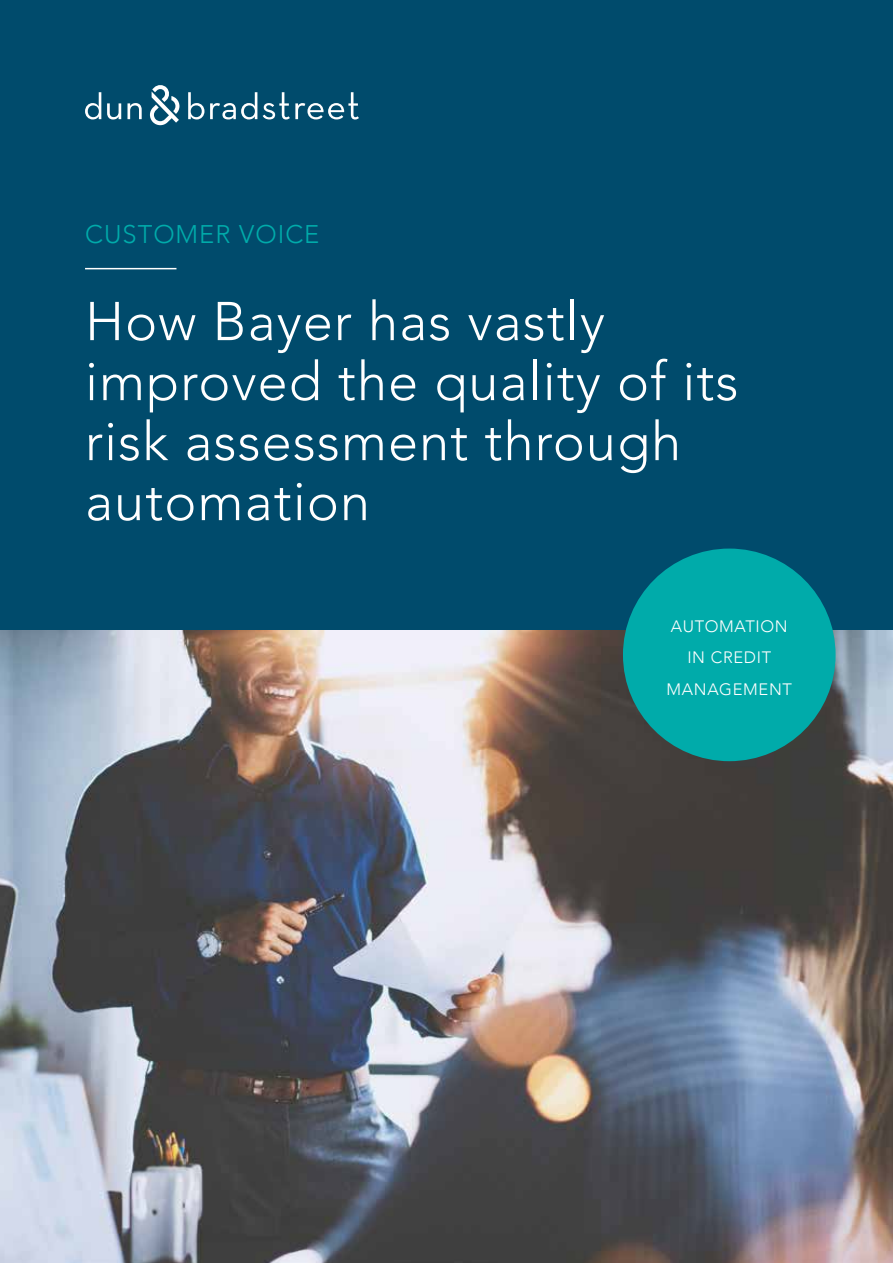
<style>
.page{position:relative;width:893px;height:1263px;background:#fff}
.page>*{position:absolute;margin:0;border:0;box-sizing:border-box;transform-origin:0 0}
.t1{font:300 54px/60px "Avenir";letter-spacing:.02em;color:#fff}
.t2{font:300 25.5px "Avenir";letter-spacing:.04em;color:#00abaa}
.t3{font:300 16.5px/31.5px "Avenir";letter-spacing:.04em;color:#fff;text-align:center}
</style>
<div class="page">
<img style="left:0;top:629px;width:893px;height:634px">
<div style="left:0;top:0;width:893px;height:629px;background:#004b6c"></div>
<svg style="left:188px;top:92px;width:16px;height:27px"></svg>
<svg style="left:85px;top:85px;width:94px;height:40px"></svg>
<svg style="left:263px;top:92px;width:96px;height:28px"></svg>
<svg style="left:210px;top:92px;width:47px;height:27px"></svg>
<hr style="left:85px;top:268px;width:91px;height:1px;background:#fff">
<div style="left:623px;top:549px;width:213px;height:212px;background:#00abaa;border-radius:50%"></div>
<p class="t2" style="left:85px;top:219px;width:236px">CUSTOMER VOICE</p>
<p class="t1" style="left:85px;top:292px;width:655px">How Bayer has vastly improved the quality of its risk assessment through automation</p>
<p class="t3" style="left:667px;top:610px;width:127px">AUTOMATION<br>IN CREDIT<br>MANAGEMENT</p>
</div>
